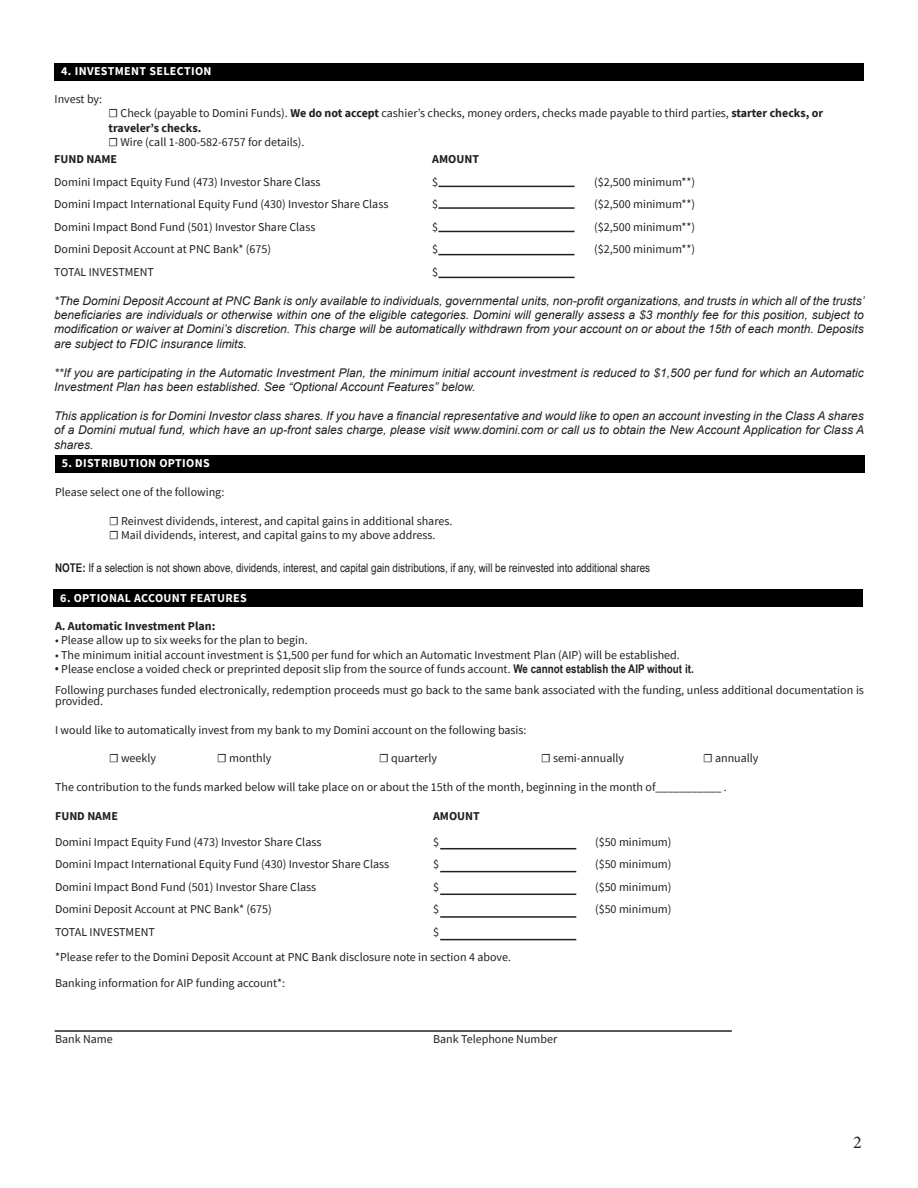
<style>
.page{position:relative;width:918px;height:1188px;background:#fff}
.page>*{position:absolute;margin:0;border:0;box-sizing:border-box;transform-origin:0 0}
.t1{font:18px "Minion Pro";color:#231f20}
.t2{font:12px/14.4px "Source Sans Pro";color:#231f20}
.t3{font:italic 12px/14.4px "Arial";color:#231f20;text-align:justify}
.t4{font:12px "Arial Narrow";color:#231f20}
.t5{font:700 12px "Source Sans Pro";letter-spacing:.03em;color:#fff}
.t6{font:700 12px "Source Sans Pro";color:#231f20}
.s1{font-weight:700}
.s2{font-family:"Arial Narrow";font-weight:700}
</style>
<div class="page">
<div style="left:55px;top:63px;width:809px;height:17px;background:#000"></div>
<hr style="left:438px;top:277px;width:137px;height:1px;background:#231f20">
<hr style="left:438px;top:254px;width:137px;height:1px;background:#231f20">
<hr style="left:438px;top:231px;width:137px;height:1px;background:#231f20">
<hr style="left:438px;top:207px;width:137px;height:2px;background:#231f20">
<hr style="left:438px;top:186px;width:137px;height:1px;background:#231f20">
<hr style="left:440px;top:848px;width:136px;height:1px;background:#231f20">
<hr style="left:440px;top:871px;width:136px;height:1px;background:#231f20">
<hr style="left:440px;top:894px;width:136px;height:1px;background:#231f20">
<hr style="left:440px;top:916px;width:136px;height:2px;background:#231f20">
<hr style="left:440px;top:939px;width:136px;height:1px;background:#231f20">
<hr style="left:55px;top:1030px;width:677px;height:2px;background:#231f20">
<div style="left:54px;top:590px;width:809px;height:17px;background:#000"></div>
<div style="left:55px;top:455px;width:810px;height:17px;background:#000"></div>
<p class="t5" style="left:61px;top:63px;width:152px">4. INVESTMENT SELECTION</p>
<p class="t2" style="left:55px;top:92px;width:49px">Invest by:</p>
<p class="t2" style="left:109px;top:106px;width:716px">☐ Check (payable to Domini Funds). <span class="s1">We do not accept</span> cashier’s checks, money orders, checks made payable to third parties, <span class="s1">starter checks, or traveler’s checks.</span></p>
<p class="t2" style="left:109px;top:135px;width:197px">☐ Wire (call 1-800-582-6757 for details).</p>
<p class="t6" style="left:54px;top:151px;width:64px">FUND NAME</p>
<p class="t6" style="left:432px;top:151px;width:48px">AMOUNT</p>
<p class="t2" style="left:54px;top:175px;width:268px">Domini Impact Equity Fund (473) Investor Share Class</p>
<p class="t2" style="left:432px;top:175px;width:7px">$</p>
<p class="t2" style="left:594px;top:175px;width:102px">($2,500 minimum**)</p>
<p class="t2" style="left:54px;top:197px;width:336px">Domini Impact International Equity Fund (430) Investor Share Class</p>
<p class="t2" style="left:432px;top:197px;width:7px">$</p>
<p class="t2" style="left:594px;top:197px;width:102px">($2,500 minimum**)</p>
<p class="t2" style="left:54px;top:220px;width:263px">Domini Impact Bond Fund (501) Investor Share Class</p>
<p class="t2" style="left:432px;top:220px;width:7px">$</p>
<p class="t2" style="left:594px;top:220px;width:102px">($2,500 minimum**)</p>
<p class="t2" style="left:54px;top:242px;width:218px">Domini Deposit Account at PNC Bank* (675)</p>
<p class="t2" style="left:432px;top:242px;width:7px">$</p>
<p class="t2" style="left:594px;top:242px;width:102px">($2,500 minimum**)</p>
<p class="t2" style="left:54px;top:265px;width:101px">TOTAL INVESTMENT</p>
<p class="t2" style="left:432px;top:265px;width:7px">$</p>
<p class="t3" style="left:54px;top:293px;width:812px">*The Domini Deposit Account at PNC Bank is only available to individuals, governmental units, non-profit organizations, and trusts in which all of the trusts’ beneficiaries are individuals or otherwise within one of the eligible categories. Domini will generally assess a $3 monthly fee for this position, subject to modification or waiver at Domini’s discretion. This charge will be automatically withdrawn from your account on or about the 15th of each month. Deposits are subject to FDIC insurance limits.</p>
<p class="t3" style="left:54px;top:365px;width:811px">**If you are participating in the Automatic Investment Plan, the minimum initial account investment is reduced to $1,500 per fund for which an Automatic<br>Investment Plan has been established. See “Optional Account Features” below.</p>
<p class="t3" style="left:54px;top:409px;width:811px">This application is for Domini Investor class shares. If you have a financial representative and would like to open an account investing in the Class A shares of a Domini mutual fund, which have an up-front sales charge, please visit www.domini.com or call us to obtain the New Account Application for Class A shares.</p>
<p class="t2" style="left:55px;top:485px;width:171px">Please select one of the following:</p>
<p class="t2" style="left:109px;top:514px;width:345px">☐ Reinvest dividends, interest, and capital gains in additional shares. ☐ Mail dividends, interest, and capital gains to my above address.</p>
<p class="t4" style="left:55px;top:559px;width:596px"><span class="s1">NOTE:</span> If a selection is not shown above, dividends, interest, and capital gain distributions, if any, will be reinvested into additional shares</p>
<p class="t5" style="left:62px;top:455px;width:150px">5. DISTRIBUTION OPTIONS</p>
<p class="t5" style="left:60px;top:590px;width:188px">6. OPTIONAL ACCOUNT FEATURES</p>
<p class="t6" style="left:55px;top:618px;width:162px">A. Automatic Investment Plan:</p>
<p class="t2" style="left:55px;top:633px;width:254px">• Please allow up to six weeks for the plan to begin.</p>
<p class="t2" style="left:55px;top:648px;width:626px">• The minimum initial account investment is $1,500 per fund for which an Automatic Investment Plan (AIP) will be established.</p>
<p class="t2" style="left:55px;top:659px;width:810px;line-height:21px"><span class="s2">•</span> Please enclose a voided check or preprinted deposit slip from the source of funds account. <span class="s2">We cannot establish the AIP without it.<br></span>Following purchases funded electronically, redemption proceeds must go back to the same bank associated with the funding, unless additional documentation is</p>
<p class="t2" style="left:55px;top:693px;width:49px">provided.</p>
<p class="t2" style="left:55px;top:722px;width:473px">I would like to automatically invest from my bank to my Domini account on the following basis:</p>
<p class="t2" style="left:109px;top:751px;width:49px">☐ weekly</p>
<p class="t2" style="left:217px;top:751px;width:56px">☐ monthly</p>
<p class="t2" style="left:379px;top:751px;width:60px">☐ quarterly</p>
<p class="t2" style="left:541px;top:751px;width:85px">☐ semi-annually</p>
<p class="t2" style="left:703px;top:751px;width:57px">☐ annually</p>
<p class="t2" style="left:55px;top:780px;width:673px">The contribution to the funds marked below will take place on or about the 15th of the month, beginning in the month of___________ .</p>
<p class="t6" style="left:55px;top:808px;width:64px">FUND NAME</p>
<p class="t6" style="left:433px;top:808px;width:48px">AMOUNT</p>
<p class="t2" style="left:55px;top:834px;width:268px">Domini Impact Equity Fund (473) Investor Share Class</p>
<p class="t2" style="left:433px;top:834px;width:7px">$</p>
<p class="t2" style="left:595px;top:834px;width:78px">($50 minimum)</p>
<p class="t2" style="left:55px;top:857px;width:336px">Domini Impact International Equity Fund (430) Investor Share Class</p>
<p class="t2" style="left:433px;top:857px;width:7px">$</p>
<p class="t2" style="left:595px;top:857px;width:78px">($50 minimum)</p>
<p class="t2" style="left:55px;top:879px;width:263px">Domini Impact Bond Fund (501) Investor Share Class</p>
<p class="t2" style="left:433px;top:879px;width:7px">$</p>
<p class="t2" style="left:595px;top:879px;width:78px">($50 minimum)</p>
<p class="t2" style="left:55px;top:902px;width:218px">Domini Deposit Account at PNC Bank* (675)</p>
<p class="t2" style="left:433px;top:902px;width:7px">$</p>
<p class="t2" style="left:595px;top:902px;width:78px">($50 minimum)</p>
<p class="t2" style="left:55px;top:924px;width:101px">TOTAL INVESTMENT</p>
<p class="t2" style="left:55px;top:919px;width:457px;line-height:25.7px;text-indent:378px">$<br>*Please refer to the Domini Deposit Account at PNC Bank disclosure note in section 4 above.<br>Banking information for AIP funding account*:</p>
<p class="t2" style="left:55px;top:1032px;width:59px">Bank Name</p>
<p class="t2" style="left:433px;top:1032px;width:126px">Bank Telephone Number</p>
<h1 class="t1" style="left:853px;top:1130px;width:10px">2</h1>
</div>
